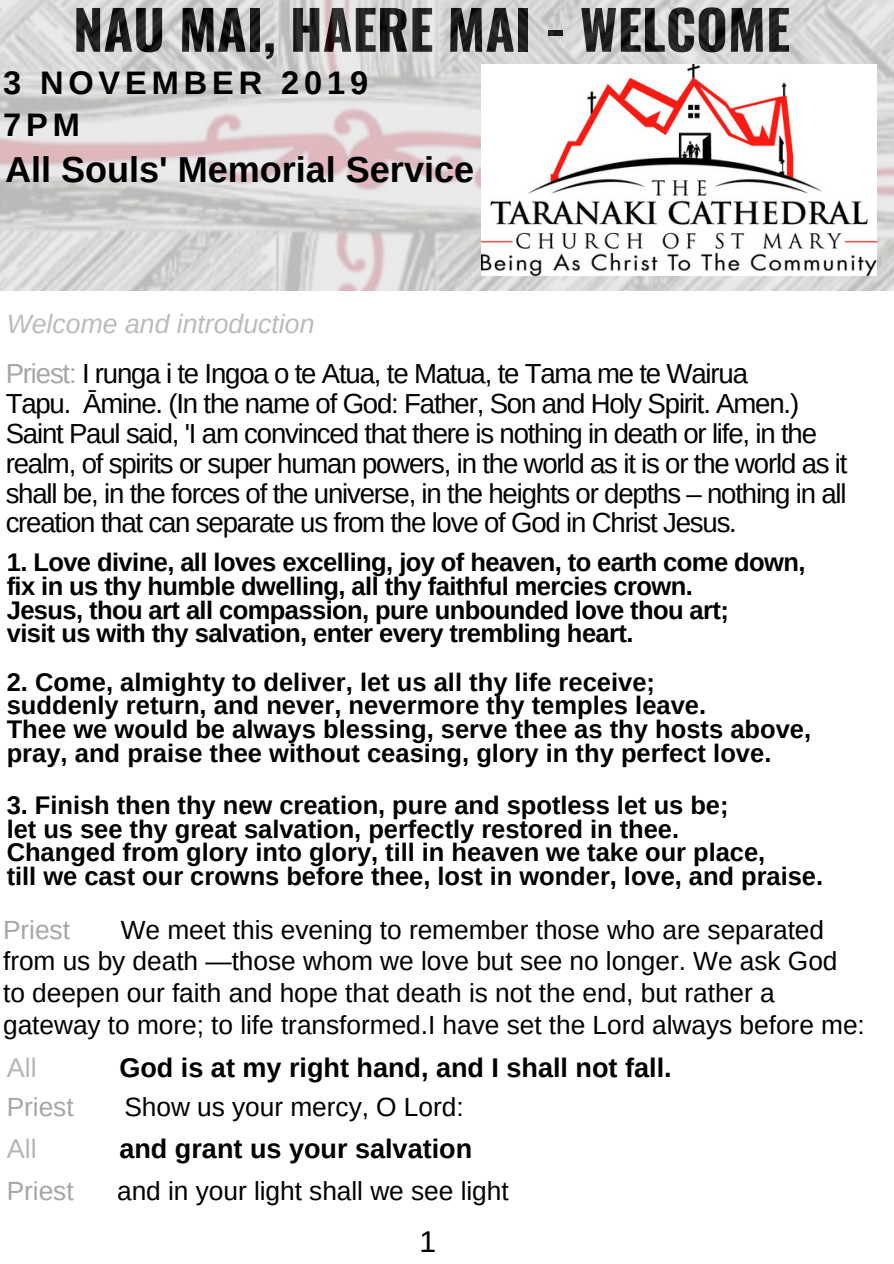
<style>
.page{position:relative;width:894px;height:1264px;background:#fff}
.page>*{position:absolute;margin:0;border:0;box-sizing:border-box;transform-origin:0 0}
.t1{font:700 54px "Oswald";color:#000}
.t2{font:700 36px "Arimo";color:#000}
.t3{font:700 32.55px/42px "Arimo";letter-spacing:.15em;color:#000}
.t4{font:30px "Arimo";color:#000}
.t5{font:27.6px/29.8px "Arimo";letter-spacing:-.045em;color:#000}
.t6{font:700 27px "Arimo";color:#000}
.t7{font:27px "Arimo";color:#b6b5b5}
.t8{font:italic 26.55px "Arimo";color:#bcbbbb}
.t9{font:26.25px/31.8px "Arimo";color:#000}
.t10{font:26.25px "Arimo";color:#a6a6a6}
.t11{font:700 25.5px/23.7px "Arimo";color:#000}
.t12{font:700 25.5px/23.7px "Arimo";letter-spacing:-.02em;color:#000}
.s1{color:#a6a6a6}
</style>
<div class="page">
<img style="left:0;top:0;width:893px;height:291px">
<img style="left:481px;top:64px;width:394px;height:211px">
<h1 class="t1" style="left:73px;top:-13px;width:718px">NAU MAI, HAERE MAI - WELCOME</h1>
<p class="t3" style="left:3px;top:62px;width:366px">3 NOVEMBER 2019<br>7PM</p>
<h2 class="t2" style="left:5px;top:149px;width:470px">All Souls' Memorial Service</h2>
<p class="t8" style="left:7px;top:309px;width:309px">Welcome and introduction</p>
<p class="t5" style="left:6px;top:358px;width:843px"><span class="s1">Priest:</span> I runga i te Ingoa o te Atua, te Matua, te Tama me te Wairua<br>Tapu. Āmine. (In the name of God: Father, Son and Holy Spirit. Amen.)<br>Saint Paul said, 'I am convinced that there is nothing in death or life, in the realm, of spirits or super human powers, in the world as it is or the world as it shall be, in the forces of the universe, in the heights or depths – nothing in all creation that can separate us from the love of God in Christ Jesus.</p>
<p class="t12" style="left:7px;top:551px;width:800px">1. Love divine, all loves excelling, joy of heaven, to earth come down, fix in us thy humble dwelling, all thy faithful mercies crown.<br>Jesus, thou art all compassion, pure unbounded love thou art;<br>visit us with thy salvation, enter every trembling heart.</p>
<p class="t11" style="left:7px;top:670px;width:805px">2. Come, almighty to deliver, let us all thy life receive;<br>suddenly return, and never, nevermore thy temples leave.<br>Thee we would be always blessing, serve thee as thy hosts above, pray, and praise thee without ceasing, glory in thy perfect love.</p>
<p class="t11" style="left:7px;top:793px;width:817px">3. Finish then thy new creation, pure and spotless let us be;<br>let us see thy great salvation, perfectly restored in thee.<br>Changed from glory into glory, till in heaven we take our place,<br>till we cast our crowns before thee, lost in wonder, love, and praise.</p>
<p class="t10" style="left:3px;top:914px;width:68px">Priest</p>
<p class="t9" style="left:3px;top:913px;width:863px;text-indent:118px">We meet this evening to remember those who are separated from us by death —those whom we love but see no longer. We ask God to deepen our faith and hope that death is not the end, but rather a gateway to more; to life transformed.I have set the Lord always before me:</p>
<p class="t7" style="left:7px;top:1052px;width:31px">All</p>
<p class="t6" style="left:119px;top:1052px;width:553px">God is at my right hand, and I shall not fall.</p>
<p class="t10" style="left:7px;top:1092px;width:68px">Priest</p>
<p class="t9" style="left:124px;top:1091px;width:340px">Show us your mercy, O Lord:</p>
<p class="t7" style="left:7px;top:1133px;width:31px">All</p>
<p class="t6" style="left:119px;top:1133px;width:354px">and grant us your salvation</p>
<p class="t10" style="left:7px;top:1175px;width:68px">Priest</p>
<p class="t9" style="left:117px;top:1174px;width:393px">and in your light shall we see light</p>
<p class="t4" style="left:419px;top:1224px;width:18px">1</p>
</div>
